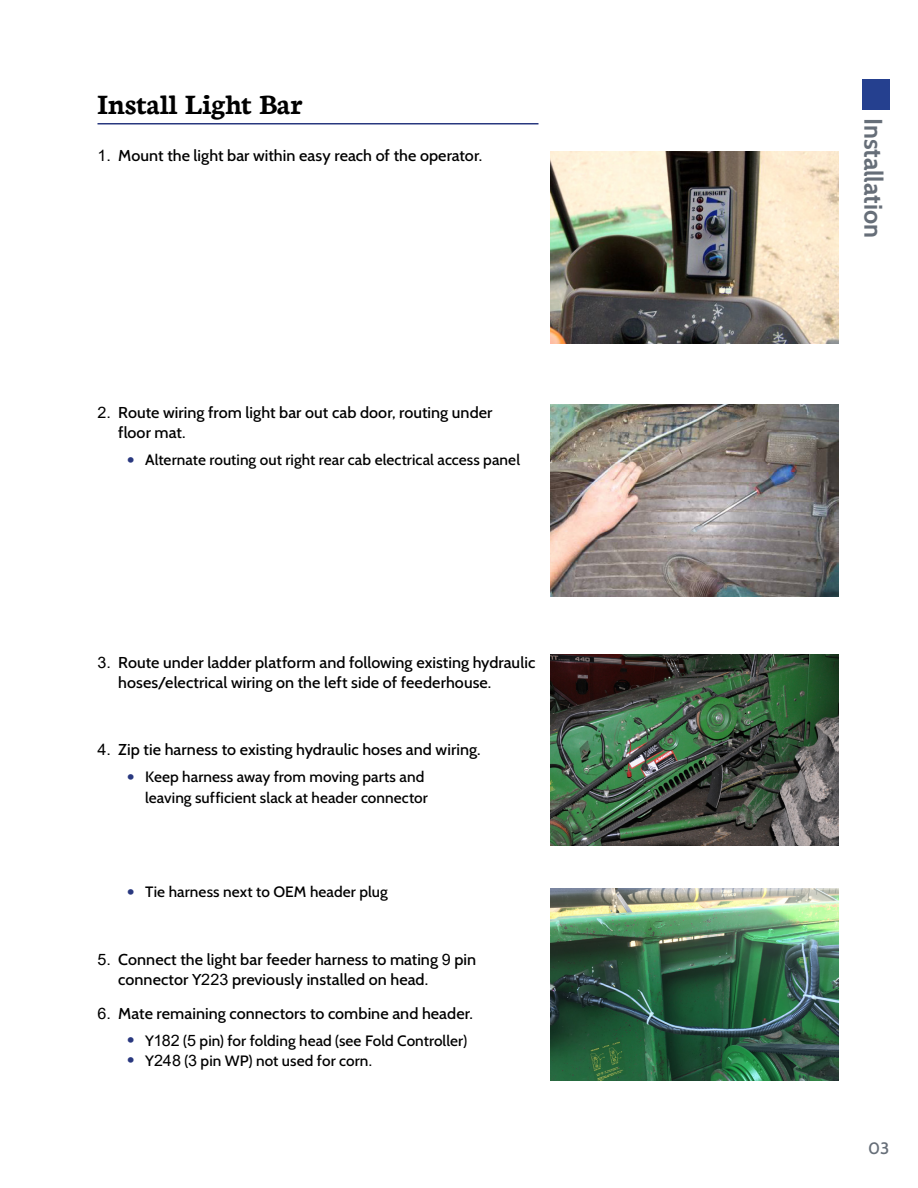
<style>
.page{position:relative;width:918px;height:1188px;background:#fff}
.page>*{position:absolute;margin:0;border:0;box-sizing:border-box;transform-origin:0 0}
.t1{font:700 30px "Neuton";color:#000}
.t2{font:700 25.5px "Cabin";letter-spacing:-.005em;color:#666e78}
.t3{font:500 16.5px "Cabin";color:#666e78}
.t4{font:500 15.75px/20.2px "Cabin";letter-spacing:.005em;color:#000}
.t5{font:500 15px/20.2px "Cabin";letter-spacing:.005em;color:#000;text-align:right}
.s1{font-family:"Arial";font-weight:400}
.s2{font-size:25.5px;color:#29387f}
.s3{font-family:"Arial";font-weight:400;font-size:15.75px}
</style>
<div class="page">
<hr style="left:98px;top:123px;width:440px;height:1px;background:#29387f">
<img style="left:551px;top:152px;width:287px;height:192px">
<img style="left:551px;top:404px;width:287px;height:192px">
<img style="left:551px;top:654px;width:287px;height:192px">
<img style="left:551px;top:889px;width:287px;height:192px">
<div style="left:862px;top:79px;width:27px;height:31px;background:#25408f"></div>
<h1 class="t1" style="left:98px;top:85px;width:207px">Install Light Bar</h1>
<p class="t4" style="left:98px;top:146px;width:386px"><span class="s1">1.</span> Mount the light bar within easy reach of the operator.</p>
<p class="t4" style="left:118px;top:402px;width:376px;text-indent:-21px"><span class="s1">2.</span> Route wiring from light bar out cab door, routing under floor mat.</p>
<p class="t5" style="left:127px;top:450px;width:395px"><span class="s2">•</span> Alternate routing out right rear cab electrical access panel</p>
<p class="t4" style="left:118px;top:652px;width:419px;text-indent:-21px"><span class="s1">3.</span> Route under ladder platform and following existing hydraulic hoses/electrical wiring on the left side of feederhouse.</p>
<p class="t4" style="left:98px;top:740px;width:385px"><span class="s1">4.</span> Zip tie harness to existing hydraulic hoses and wiring.</p>
<p class="t5" style="left:127px;top:767px;width:303px"><span class="s2">•</span> Keep harness away from moving parts and leaving sufficient slack at header connector</p>
<p class="t5" style="left:127px;top:882px;width:263px"><span class="s2">•</span> Tie harness next to OEM header plug</p>
<p class="t4" style="left:118px;top:949px;width:359px;text-indent:-21px"><span class="s1">5.</span> Connect the light bar feeder harness to mating <span class="s1">9</span> pin connector Y<span class="s1">223</span> previously installed on head.</p>
<p class="t4" style="left:98px;top:1003px;width:377px"><span class="s1">6.</span> Mate remaining connectors to combine and header.</p>
<p class="t5" style="left:127px;top:1030px;width:342px"><span class="s2">•</span> Y<span class="s3">182</span> (<span class="s3">5</span> pin) for folding head (see Fold Controller)</p>
<p class="t5" style="left:127px;top:1050px;width:247px"><span class="s2">•</span> Y<span class="s3">248</span> (<span class="s3">3</span> pin WP) not used for corn.</p>
<h2 class="t2" style="left:889px;top:118px;width:121px;rotate:90deg">Installation</h2>
<p class="t3" style="left:868px;top:1138px;width:23px">03</p>
</div>
